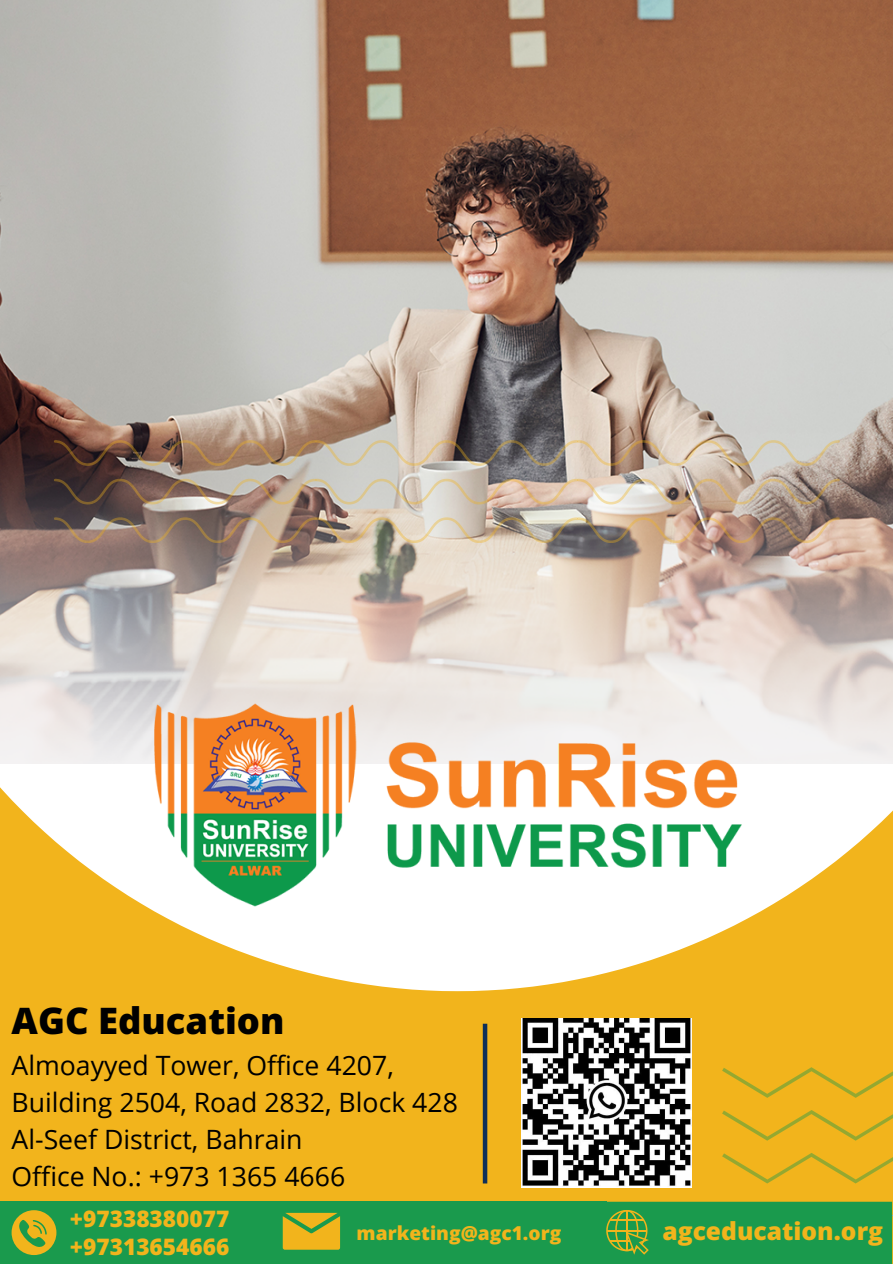
<style>
.page{position:relative;width:893px;height:1264px;background:#fff}
.page>*{position:absolute;margin:0;border:0;box-sizing:border-box;transform-origin:0 0}
.t1{font:800 36.45px "Open Sans";color:#000}
.t2{font:26.55px "Open Sans";color:#000}
.t3{font:800 24.6px "Open Sans";color:#f2b41c}
.t4{font:800 22.65px "Open Sans";color:#f2b41c}
.t5{font:800 19.2px "Open Sans";color:#f2b41c}
</style>
<div class="page">
<div style="left:0;top:0;width:892px;height:1263px;background:#f2b41c"></div>
<svg style="left:0;top:763px;width:892px;height:228px"></svg>
<img style="left:0;top:0;width:892px;height:763px">
<img style="left:54px;top:440px;width:785px;height:102px">
<hr style="left:483px;top:1023px;width:4px;height:160px;background:#0f2f58">
<img style="left:521px;top:1018px;width:170px;height:105px">
<svg style="left:482px;top:1123px;width:210px;height:65px"></svg>
<div style="left:606px;top:1201px;width:286px;height:62px;background:#1a9a4d"></div>
<div style="left:0;top:1201px;width:606px;height:62px;background:#1a9a4d"></div>
<svg style="left:11px;top:1210px;width:638px;height:44px"></svg>
<svg style="left:722px;top:1067px;width:170px;height:116px"></svg>
<img style="left:53px;top:686px;width:789px;height:237px">
<p class="t1" style="left:12px;top:995px;width:274px">AGC Education</p>
<p class="t2" style="left:12px;top:1046px;width:384px">Almoayyed Tower, Office 4207,</p>
<p class="t2" style="left:12px;top:1083px;width:448px">Building 2504, Road 2832, Block 428</p>
<p class="t2" style="left:12px;top:1120px;width:292px">Al-Seef District, Bahrain</p>
<p class="t2" style="left:12px;top:1157px;width:335px">Office No.: +973 1365 4666</p>
<p class="t4" style="left:70px;top:1202px;width:161px">+97338380077</p>
<p class="t4" style="left:70px;top:1230px;width:161px">+97313654666</p>
<p class="t5" style="left:356px;top:1219px;width:206px">marketing@agc1.org</p>
<p class="t3" style="left:662px;top:1213px;width:222px">agceducation.org</p>
</div>
